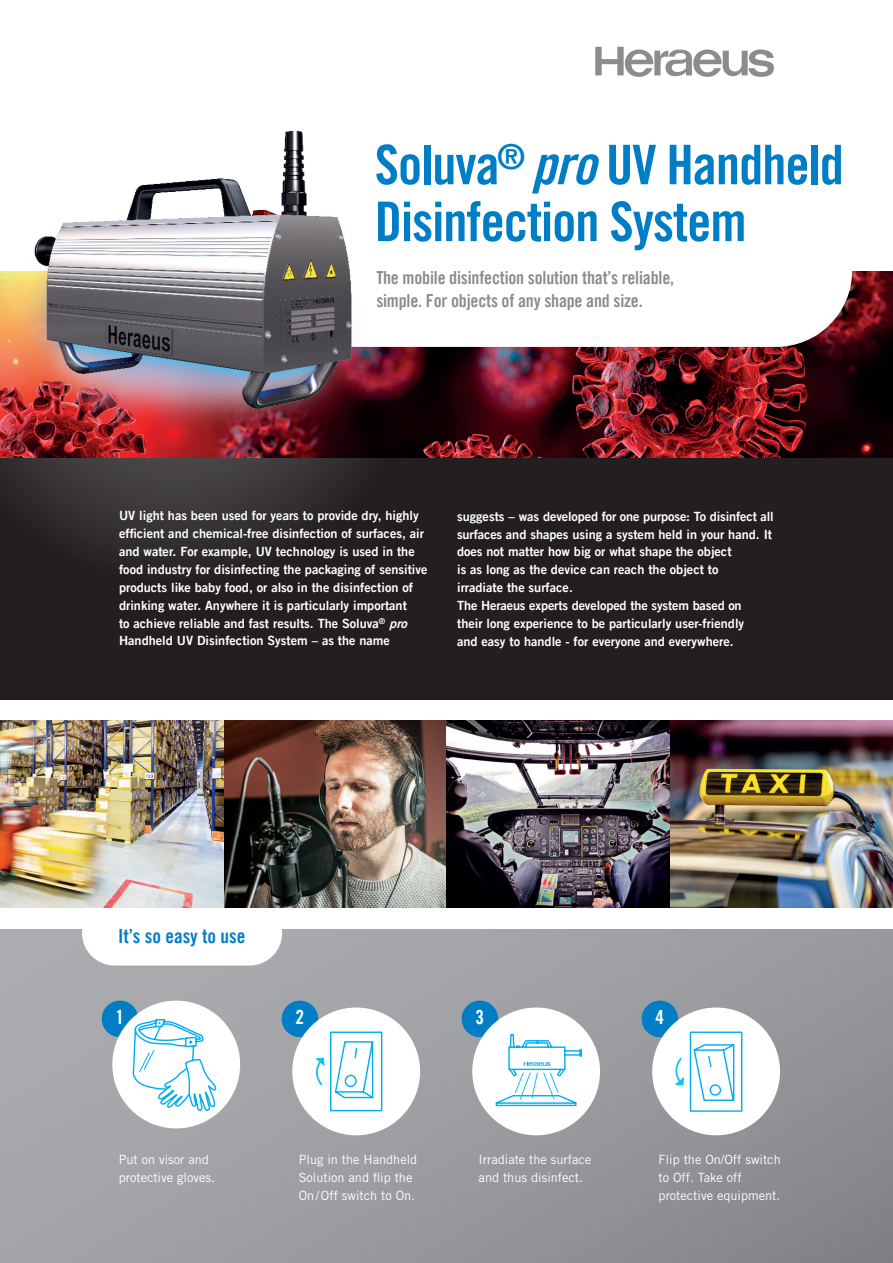
<style>
.page{position:relative;width:893px;height:1263px;background:#fff}
.page>*{position:absolute;margin:0;border:0;box-sizing:border-box;transform-origin:0 0}
.Headline_grau{font:54.6px/56.8px "Trade Gothic LT Bold Cond Twenty";letter-spacing:-.02em;color:#007ec5}
.t1{font:19.5px "Trade Gothic LT Bold Cond Twenty";color:#007ec5}
.t2{font:19.5px "Trade Gothic LT Bold Cond Twenty";color:#fff}
.Headline_grau-2{font:18px/22.5px "Trade Gothic LT Bold Cond Twenty";letter-spacing:-.01em;color:#8a8c8f}
.Body{font:12.75px/17.9px "Trade Gothic LT Bold Two";color:#fff}
.t3{font:12.75px/17.9px "Trade Gothic LT Std";color:#fff}
.s1{font-style:italic}
</style>
<div class="page">
<img style="left:0;top:271px;width:893px;height:187px">
<div style="left:0;top:929px;width:893px;height:334px;background:linear-gradient(to right,#aaabaf,#8d8f92)"></div>
<div style="left:82px;top:901px;width:200px;height:64px;background:#fff;border-radius:32px"></div>
<svg style="left:595px;top:47px;width:179px;height:30px"></svg>
<div style="left:261px;top:194px;width:591px;height:153px;background:#fff;border-radius:76px"></div>
<img style="left:0;top:721px;width:893px;height:187px">
<div style="left:0;top:458px;width:893px;height:241px;background:#231f20"></div>
<svg style="left:0;top:458px;width:357px;height:100px;fill:#343031"></svg>
<div style="left:102px;top:1000px;width:36px;height:37px;background:#007ec5;border-radius:50%"></div>
<div style="left:112px;top:1000px;width:128px;height:128px;background:#fff;border-radius:50%"></div>
<svg style="left:132px;top:1018px;width:84px;height:117px"></svg>
<div style="left:282px;top:1000px;width:36px;height:37px;background:#007ec5;border-radius:50%"></div>
<div style="left:292px;top:1007px;width:128px;height:128px;background:#fff;border-radius:50%"></div>
<svg style="left:315px;top:1031px;width:68px;height:81px"></svg>
<div style="left:642px;top:1000px;width:36px;height:37px;background:#007ec5;border-radius:50%"></div>
<div style="left:652px;top:1007px;width:128px;height:128px;background:#fff;border-radius:50%"></div>
<svg style="left:674px;top:1031px;width:69px;height:81px"></svg>
<div style="left:462px;top:1000px;width:36px;height:37px;background:#007ec5;border-radius:50%"></div>
<div style="left:472px;top:1007px;width:128px;height:128px;background:#fff;border-radius:50%"></div>
<div style="left:496px;top:1102px;width:80px;height:4px;border:1px solid #00aeef"></div>
<svg style="left:495px;top:1033px;width:87px;height:71px"></svg>
<img style="left:0;top:131px;width:418px;height:322px">
<p class="Headline_grau" style="left:375px;top:136px;width:471px">Soluva<sup>®</sup> <span class="s1">pro</span>UV Handheld<br>Disinfection System</p>
<p class="Headline_grau-2" style="left:376px;top:266px;width:299px">The mobile disinfection solution that’s reliable, simple. For objects of any shape and size.</p>
<p class="Body" style="left:119px;top:507px;width:310px">UV light has been used for years to provide dry, highly efficient and chemical-free disinfection of surfaces, air and water. For example, UV technology is used in the food industry for disinfecting the packaging of sensitive products like baby food, or also in the disinfection of drinking water. Anywhere it is particularly important<br>to achieve reliable and fast results. The Soluva<sup>®</sup> <span class="s1">pro </span>Handheld UV Disinfection System – as the name</p>
<p class="Body" style="left:457px;top:507px;width:318px">suggests – was developed for one purpose: To disinfect all surfaces and shapes using a system held in your hand. It does not matter how big or what shape the object<br>is as long as the device can reach the object to<br>irradiate the surface.</p>
<p class="Body" style="left:457px;top:596px;width:289px">The Heraeus experts developed the system based on their long experience to be particularly user-friendly and easy to handle - for everyone and everywhere.</p>
<p class="t1" style="left:118px;top:924px;width:129px">It’s so easy to use</p>
<p class="t2" style="left:116px;top:1005px;width:10px">1</p>
<p class="t2" style="left:296px;top:1005px;width:10px">2</p>
<p class="t2" style="left:476px;top:1005px;width:10px">3</p>
<p class="t2" style="left:655px;top:1005px;width:10px">4</p>
<p class="t3" style="left:119px;top:1150px;width:98px">Put on visor and protective gloves.</p>
<p class="t3" style="left:659px;top:1150px;width:124px">Flip the On/Off switch to Off. Take off protective equipment.</p>
<p class="t3" style="left:299px;top:1150px;width:120px">Plug in the Handheld<br>Solution and flip the<br>On/Off switch to On.</p>
<p class="t3" style="left:479px;top:1150px;width:114px">Irradiate the surface and thus disinfect.</p>
</div>
